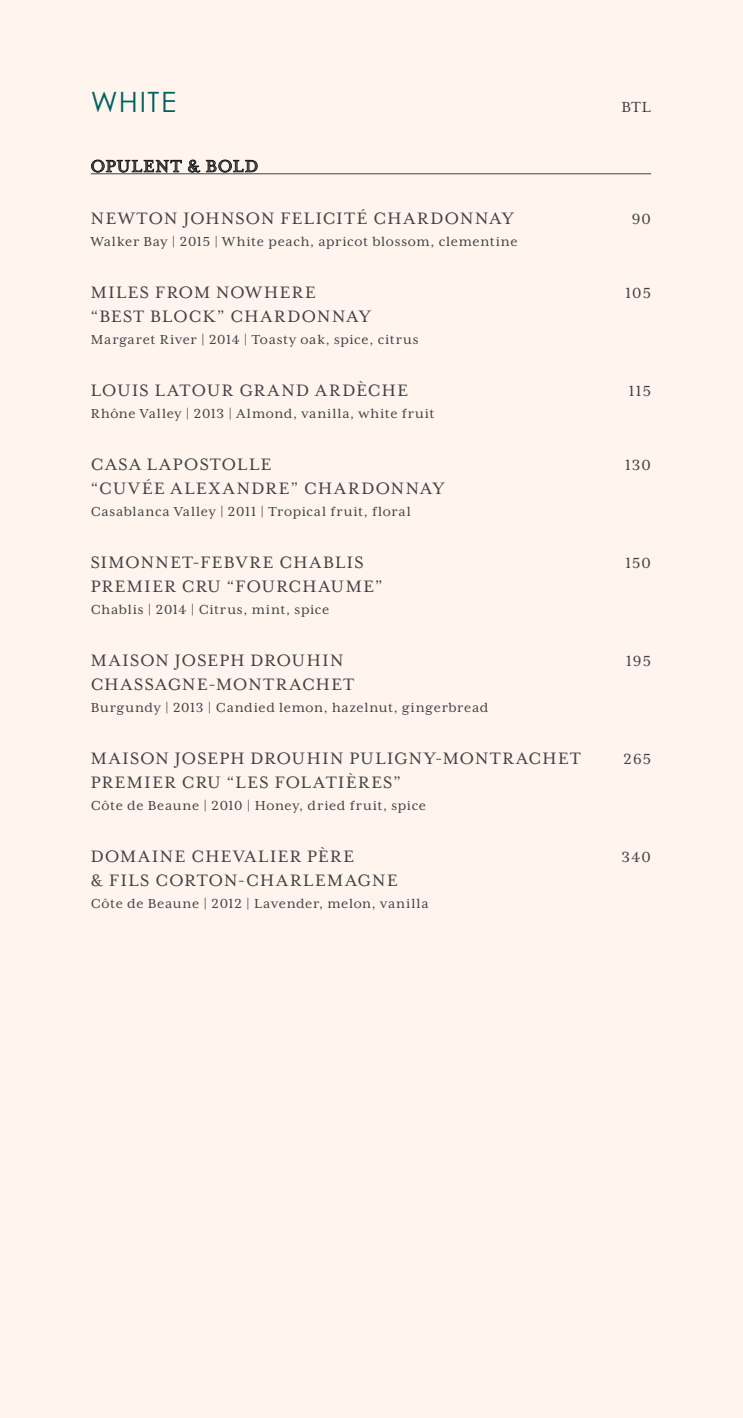
<style>
.page{position:relative;width:743px;height:1418px;background:#fff}
.page>*{position:absolute;margin:0;border:0;box-sizing:border-box;transform-origin:0 0}
.t1{font:28px "Century Gothic";letter-spacing:.055em;color:#00615f}
.t2{font:19px "Mrs Eaves XL Serif OT";letter-spacing:.085em;color:#414042}
.t3{font:19px "Mrs Eaves XL Serif OT";letter-spacing:.12em;color:#414042}
.t4{font:19px "Mrs Eaves XL Serif OT";letter-spacing:.17em;color:#414042}
.t5{font:16.8px "Mrs Eaves XL Serif OT";letter-spacing:.065em;color:#414042}
.t6{font:15px "Mrs Eaves XL Serif OT";letter-spacing:.05em;color:#414042}
</style>
<div class="page">
<div style="left:0;top:0;width:743px;height:1417px;background:#fff4ee"></div>
<hr style="left:91px;top:173px;width:560px;height:1px;background:#414042">
<svg style="left:91px;top:160px;width:91px;height:12px"></svg>
<svg style="left:188px;top:160px;width:12px;height:15px"></svg>
<svg style="left:206px;top:160px;width:51px;height:12px"></svg>
<h1 class="t1" style="left:91px;top:85px;width:87px">WHITE</h1>
<p class="t5" style="left:621px;top:98px;width:31px">BTL</p>
<p class="t2" style="left:91px;top:157px;width:169px">OPULENT &amp; BOLD</p>
<p class="t2" style="left:91px;top:209px;width:44px">NEWTO</p>
<p class="t2" style="left:164px;top:209px;width:225px">N JOHNSON FELICITÉ CHA</p>
<p class="t2" style="left:417px;top:209px;width:98px">RDONNAY</p>
<p class="t5" style="left:631px;top:210px;width:21px">90</p>
<p class="t6" style="left:91px;top:234px;width:428px">WALKER BAY | 2015 | WHITE PEACH, APRICOT BLOSSOM, CLEMENTINE</p>
<p class="t4" style="left:91px;top:283px;width:142px">MILES FROM NOWH</p>
<p class="t2" style="left:280px;top:283px;width:37px">ERE</p>
<p class="t5" style="left:625px;top:284px;width:27px">105</p>
<p class="t2" style="left:91px;top:307px;width:155px">“BEST BLOCK” CHA</p>
<p class="t2" style="left:274px;top:307px;width:98px">RDONNAY</p>
<p class="t6" style="left:91px;top:332px;width:329px">MARGARET RIVER | 2014 | TOASTY OAK, SPICE, CITRUS</p>
<p class="t2" style="left:91px;top:381px;width:91px">LOUIS LATO</p>
<p class="t2" style="left:207px;top:381px;width:202px">UR GRAND ARDÈCHE</p>
<p class="t5" style="left:629px;top:382px;width:24px">115</p>
<p class="t6" style="left:91px;top:406px;width:345px">RHÔNE VALLEY | 2013 | ALMOND, VANILLA, WHITE FRUIT</p>
<p class="t2" style="left:91px;top:455px;width:14px">CASA</p>
<p class="t2" style="left:147px;top:455px;width:51px">LAPOSTOLL</p>
<p class="t2" style="left:261px;top:455px;width:12px">E</p>
<p class="t5" style="left:625px;top:456px;width:27px">130</p>
<p class="t3" style="left:91px;top:479px;width:229px">“CUVÉE ALEXANDRE” CHA</p>
<p class="t2" style="left:348px;top:479px;width:98px">RDONNAY</p>
<p class="t6" style="left:91px;top:504px;width:321px">CASABLANCA VALLEY | 2011 | TROPICAL FRUIT, FLORAL</p>
<p class="t2" style="left:91px;top:553px;width:203px">SIMONNET-FEBVRE CHABL</p>
<p class="t2" style="left:347px;top:553px;width:14px">IS</p>
<p class="t5" style="left:625px;top:554px;width:27px">150</p>
<p class="t2" style="left:91px;top:577px;width:293px">PREMIER CRU “FOURCHAUME”</p>
<p class="t6" style="left:91px;top:602px;width:240px">CHABLIS | 2014 | CITRUS, MINT, SPICE</p>
<p class="t2" style="left:91px;top:651px;width:254px">MAISON JOSEPH DROUHIN</p>
<p class="t5" style="left:626px;top:652px;width:26px">195</p>
<p class="t2" style="left:91px;top:675px;width:14px">CHASSAG</p>
<p class="t3" style="left:182px;top:675px;width:169px">NE-MONTRACHET</p>
<p class="t6" style="left:91px;top:700px;width:399px">BURGUNDY | 2013 | CANDIED LEMON, HAZELNUT, GINGERBREAD</p>
<p class="t2" style="left:91px;top:749px;width:487px">MAISON JOSEPH DROUHIN PULIGNY-MONTRACHET</p>
<p class="t5" style="left:623px;top:750px;width:29px">265</p>
<p class="t2" style="left:91px;top:773px;width:209px">PREMIER CRU “LES FOLAT</p>
<p class="t2" style="left:338px;top:773px;width:64px">IÈRES”</p>
<p class="t6" style="left:91px;top:798px;width:337px">CÔTE DE BEAUNE | 2010 | HONEY, DRIED FRUIT, SPICE</p>
<p class="t2" style="left:91px;top:847px;width:265px">DOMAINE CHEVALIER PÈRE</p>
<p class="t5" style="left:621px;top:848px;width:31px">340</p>
<p class="t2" style="left:91px;top:871px;width:171px">&amp; FILS CORTON-CHA</p>
<p class="t2" style="left:290px;top:871px;width:109px">RLEMAGNE</p>
<p class="t6" style="left:91px;top:896px;width:339px">CÔTE DE BEAUNE | 2012 | LAVENDER, MELON, VANILLA</p>
</div>
